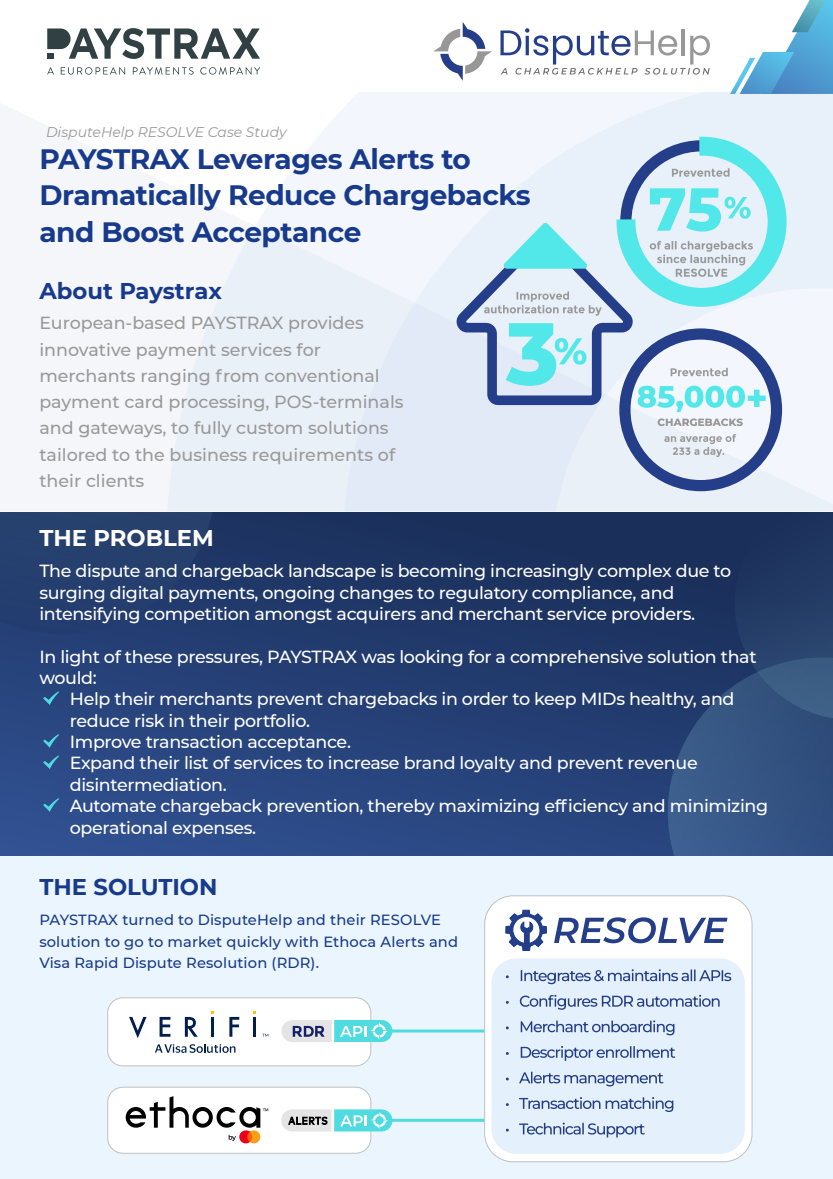
<style>
.page{position:relative;width:833px;height:1179px;background:#fff}
.page>*{position:absolute;margin:0;border:0;box-sizing:border-box;transform-origin:0 0}
.t1{font:700 28px/36.4px "Montserrat";letter-spacing:-.015em;color:#183a8c}
.t2{font:700 22.75px "Montserrat";color:#183a8c}
.t3{font:700 22.75px "Montserrat";color:#fff}
.t4{font:500 17.5px/21.3px "Montserrat";letter-spacing:-.02em;color:#fff}
.t5{font:500 17.5px/26.2px "Montserrat";color:#999}
.t6{font:500 14.7px/21.7px "Montserrat";letter-spacing:.01em;color:#183a8c}
.t7{font:italic 14px "Montserrat";color:#999}
</style>
<div class="page">
<div style="left:0;top:855px;width:833px;height:324px;background:#eaf5fd"></div>
<svg style="left:730px;top:0;width:103px;height:94px"></svg>
<svg style="left:433px;top:22px;width:59px;height:59px"></svg>
<svg style="left:501px;top:28px;width:209px;height:47px"></svg>
<div style="left:0;top:512px;width:833px;height:343px;background:linear-gradient(to bottom,#1a2f59,#2e4d8b)"></div>
<svg style="left:668px;top:512px;width:165px;height:343px;background:#2a4572"></svg>
<div style="left:0;top:512px;width:216px;height:122px;background:#253f6e"></div>
<svg style="left:47px;top:67px;width:7px;height:7px"></svg>
<svg style="left:61px;top:67px;width:64px;height:8px"></svg>
<svg style="left:133px;top:67px;width:61px;height:8px"></svg>
<svg style="left:200px;top:67px;width:60px;height:8px"></svg>
<svg style="left:47px;top:28px;width:213px;height:31px"></svg>
<div style="left:108px;top:998px;width:263px;height:68px;background:#fff;border-radius:15px"></div>
<div style="left:108px;top:997px;width:263px;height:69px;border:1px solid #c1c1c1;border-radius:15px"></div>
<svg style="left:129px;top:1017px;width:18px;height:21px"></svg>
<svg style="left:160px;top:1017px;width:10px;height:20px"></svg>
<svg style="left:185px;top:1017px;width:13px;height:20px"></svg>
<hr style="left:211px;top:1017px;width:3px;height:20px;background:#021e4c">
<svg style="left:229px;top:1017px;width:10px;height:20px"></svg>
<hr style="left:253px;top:1017px;width:3px;height:20px;background:#021e4c">
<svg style="left:155px;top:1044px;width:81px;height:9px"></svg>
<hr style="left:386px;top:1029px;width:99px;height:3px;background:#4fdbdf">
<svg style="left:282px;top:1020px;width:110px;height:22px;background:#97d3db"></svg>
<div style="left:108px;top:1087px;width:263px;height:66px;background:#fff;border-radius:15px"></div>
<div style="left:108px;top:1087px;width:263px;height:66px;border:1px solid #c1c1c1;border-radius:15px"></div>
<svg style="left:126px;top:1096px;width:142px;height:47px"></svg>
<hr style="left:386px;top:1119px;width:99px;height:3px;background:#4fdbdf">
<svg style="left:281px;top:1109px;width:111px;height:22px;background:#9ad3d5"></svg>
<div style="left:485px;top:896px;width:267px;height:266px;background:#fff;border-radius:28px"></div>
<div style="left:484px;top:895px;width:268px;height:267px;border:1px solid #c1c1c1;border-radius:28px"></div>
<div style="left:491px;top:958px;width:254px;height:196px;background:#e4f0fb;border-radius:25px"></div>
<svg style="left:554px;top:917px;width:174px;height:26px"></svg>
<svg style="left:506px;top:910px;width:41px;height:41px"></svg>
<svg style="left:506px;top:969px;width:225px;height:168px"></svg>
<svg style="left:453px;top:137px;width:334px;height:354px"></svg>
<svg style="left:43px;top:691px;width:16px;height:14px"></svg>
<svg style="left:43px;top:734px;width:16px;height:14px"></svg>
<svg style="left:43px;top:755px;width:16px;height:14px"></svg>
<svg style="left:43px;top:798px;width:16px;height:14px"></svg>
<p class="t7" style="left:46px;top:122px;width:242px">DisputeHelp RESOLVE Case Study</p>
<h1 class="t1" style="left:39px;top:139px;width:493px">PAYSTRAX Leverages Alerts to<br>Dramatically Reduce Chargebacks and Boost Acceptance</h1>
<h2 class="t2" style="left:39px;top:275px;width:184px">About Paystrax</h2>
<p class="t5" style="left:39px;top:309px;width:366px">European-based PAYSTRAX provides innovative payment services for merchants ranging from conventional payment card processing, POS-terminals and gateways, to fully custom solutions tailored to the business requirements of their clients</p>
<h2 class="t3" style="left:39px;top:522px;width:176px">THE PROBLEM</h2>
<p class="t4" style="left:39px;top:560px;width:693px">The dispute and chargeback landscape is becoming increasingly complex due to surging digital payments, ongoing changes to regulatory compliance, and intensifying competition amongst acquirers and merchant service providers.</p>
<p class="t4" style="left:39px;top:645px;width:719px">In light of these pressures, PAYSTRAX was looking for a comprehensive solution that would:</p>
<p class="t4" style="left:70px;top:688px;width:700px">Help their merchants prevent chargebacks in order to keep MIDs healthy, and reduce risk in their portfolio.<br>Improve transaction acceptance.<br>Expand their list of services to increase brand loyalty and prevent revenue disintermediation.<br>Automate chargeback prevention, thereby maximizing efficiency and minimizing operational expenses.</p>
<h2 class="t2" style="left:39px;top:871px;width:180px">THE SOLUTION</h2>
<p class="t6" style="left:39px;top:908px;width:420px">PAYSTRAX turned to DisputeHelp and their RESOLVE solution to go to market quickly with Ethoca Alerts and<br>Visa Rapid Dispute Resolution (RDR).</p>
</div>
